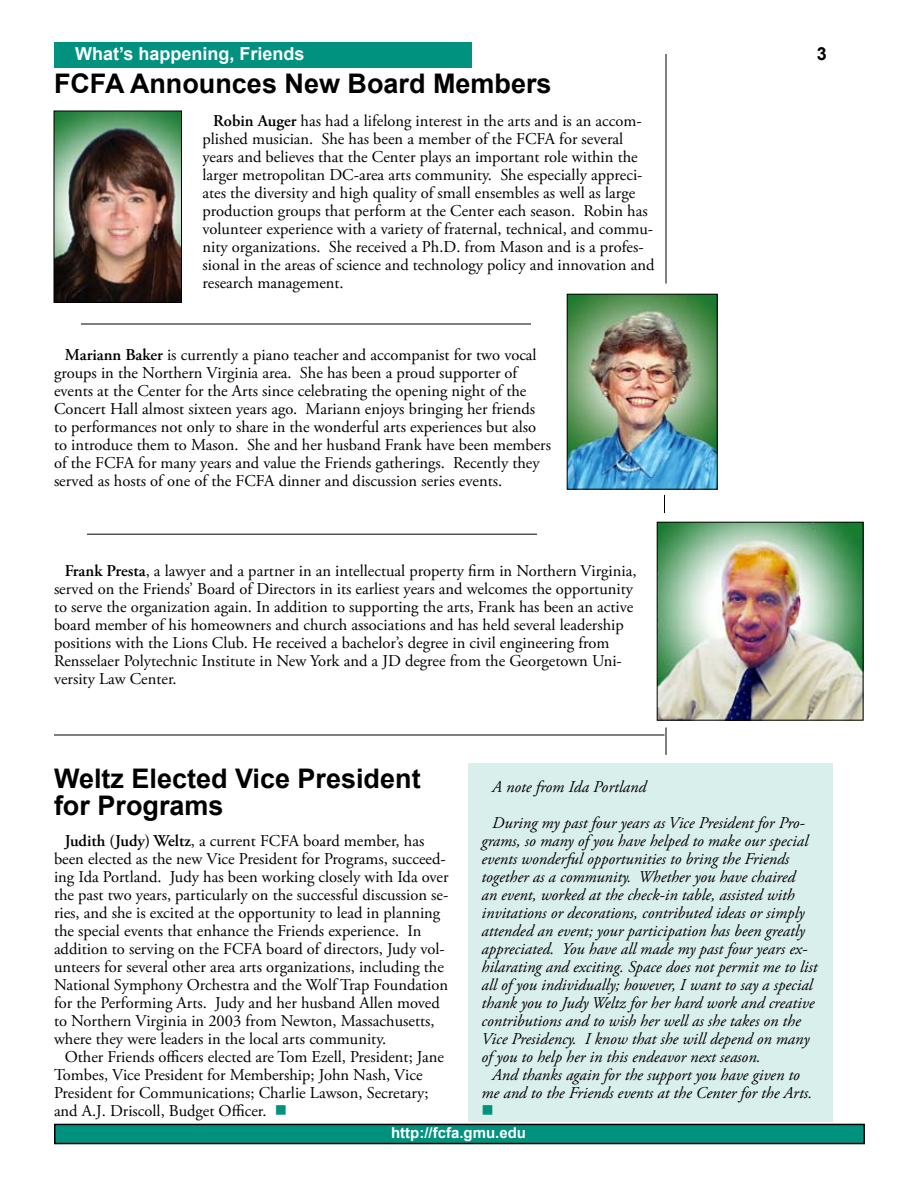
<style>
.page{position:relative;width:918px;height:1188px;background:#fff}
.page>*{position:absolute;margin:0;border:0;box-sizing:border-box;transform-origin:0 0}
.t1{font:700 27px/27px "Arial";color:#000}
.t2{font:700 18px "Arial";color:#fff}
.t3{font:700 18px "Arial";color:#000}
.t4{font:16.5px/18px "Adobe Garamond Pro";color:#000}
.t5{font:italic 16.5px/18px "Adobe Garamond Pro";color:#000}
.t6{font:16.5px "Wingdings";color:#00927e}
.t7{font:700 15px "Arial";color:#fff}
.s1{font-weight:600}
.s2{color:#00927e}
</style>
<div class="page">
<div style="left:55px;top:1124px;width:809px;height:20px;background:#00927e"></div>
<div style="left:54px;top:1124px;width:811px;height:20px;border:2px solid #000"></div>
<div style="left:54px;top:42px;width:418px;height:25px;background:#00927e"></div>
<hr style="left:666px;top:54px;width:1px;height:230px;background:#000">
<div style="left:468px;top:764px;width:364px;height:358px;background:#d9efec"></div>
<img style="left:569px;top:296px;width:146px;height:191px">
<div style="left:567px;top:294px;width:150px;height:195px;border:1px solid #000"></div>
<img style="left:56px;top:113px;width:124px;height:188px">
<div style="left:54px;top:111px;width:128px;height:192px;border:1px solid #000"></div>
<img style="left:659px;top:524px;width:202px;height:194px">
<div style="left:657px;top:522px;width:206px;height:198px;border:1px solid #000"></div>
<hr style="left:81px;top:324px;width:450px;height:1px;background:#000">
<svg style="left:664px;top:495px;width:1px;height:18px"></svg>
<svg style="left:666px;top:728px;width:1px;height:27px"></svg>
<hr style="left:87px;top:534px;width:450px;height:1px;background:#000">
<hr style="left:54px;top:735px;width:610px;height:1px;background:#000">
<p class="t2" style="left:75px;top:43px;width:231px">What’s happening, Friends</p>
<p class="t3" style="left:817px;top:43px;width:12px">3</p>
<h1 class="t1" style="left:54px;top:70px;width:499px">FCFA Announces New Board Members</h1>
<p class="t4" style="left:202px;top:112px;width:453px;text-indent:11px"><span class="s1">Robin Auger</span> has had a lifelong interest in the arts and is an accom&shy;plished musician. She has been a member of the FCFA for several years and believes that the Center plays an important role within the larger metropolitan DC-area arts community. She especially appreci&shy;ates the diversity and high quality of small ensembles as well as large production groups that perform at the Center each season. Robin has volunteer experience with a variety of fraternal, technical, and commu&shy;nity organizations. She received a Ph.D. from Mason and is a profes&shy;sional in the areas of science and technology policy and innovation and research management.</p>
<p class="t4" style="left:54px;top:346px;width:499px;text-indent:11px"><span class="s1">Mariann Baker</span> is currently a piano teacher and accompanist for two vocal groups in the Northern Virginia area. She has been a proud supporter of events at the Center for the Arts since celebrating the opening night of the Concert Hall almost sixteen years ago. Mariann enjoys bringing her friends to performances not only to share in the wonderful arts experiences but also to introduce them to Mason. She and her husband Frank have been members of the FCFA for many years and value the Friends gatherings. Recently they served as hosts of one of the FCFA dinner and discussion series events.</p>
<p class="t4" style="left:54px;top:562px;width:584px;text-indent:11px"><span class="s1">Frank Presta</span>, a lawyer and a partner in an intellectual property firm in Northern Virginia, served on the Friends’ Board of Directors in its earliest years and welcomes the opportunity to serve the organization again. In addition to supporting the arts, Frank has been an active board member of his homeowners and church associations and has held several leadership positions with the Lions Club. He received a bachelor’s degree in civil engineering from Rensselaer Polytechnic Institute in New York and a JD degree from the Georgetown Uni&shy;versity Law Center.</p>
<h1 class="t1" style="left:54px;top:765px;width:368px">Weltz Elected Vice President for Programs</h1>
<p class="t5" style="left:492px;top:769px;width:314px;line-height:36px">A note from Ida Portland<br>During my past four years as Vice President for Pro-</p>
<p class="t5" style="left:482px;top:832px;width:338px">grams, so many of you have helped to make our special events wonderful opportunities to bring the Friends together as a community. Whether you have chaired<br>an event, worked at the check-in table, assisted with invitations or decorations, contributed ideas or simply attended an event; your participation has been greatly appreciated. You have all made my past four years ex&shy;hilarating and exciting. Space does not permit me to list all of you individually; however, I want to say a special thank you to Judy Weltz for her hard work and creative contributions and to wish her well as she takes on the Vice Presidency. I know that she will depend on many of you to help her in this endeavor next season.</p>
<p class="t5" style="left:482px;top:1066px;width:332px;text-align:center">And thanks again for the support you have given to<br>me and to the Friends events at the Center for the Arts.</p>
<p class="t6" style="left:482px;top:1101px;width:14px">■</p>
<p class="t4" style="left:54px;top:832px;width:396px;text-indent:11px"><span class="s1">Judith (Judy) Weltz</span>, a current FCFA board member, has been elected as the new Vice President for Programs, succeed&shy;ing Ida Portland. Judy has been working closely with Ida over the past two years, particularly on the successful discussion se&shy;ries, and she is excited at the opportunity to lead in planning the special events that enhance the Friends experience. In addition to serving on the FCFA board of directors, Judy vol&shy;unteers for several other area arts organizations, including the National Symphony Orchestra and the Wolf Trap Foundation for the Performing Arts. Judy and her husband Allen moved to Northern Virginia in 2003 from Newton, Massachusetts, where they were leaders in the local arts community.</p>
<p class="t4" style="left:54px;top:1048px;width:392px;text-indent:11px">Other Friends officers elected are Tom Ezell, President; Jane Tombes, Vice President for Membership; John Nash, Vice President for Communications; Charlie Lawson, Secretary; and A.J. Driscoll, Budget Officer. <span class="s2">■</span></p>
<p class="t7" style="left:391px;top:1125px;width:136px">http://fcfa.gmu.edu</p>
</div>
